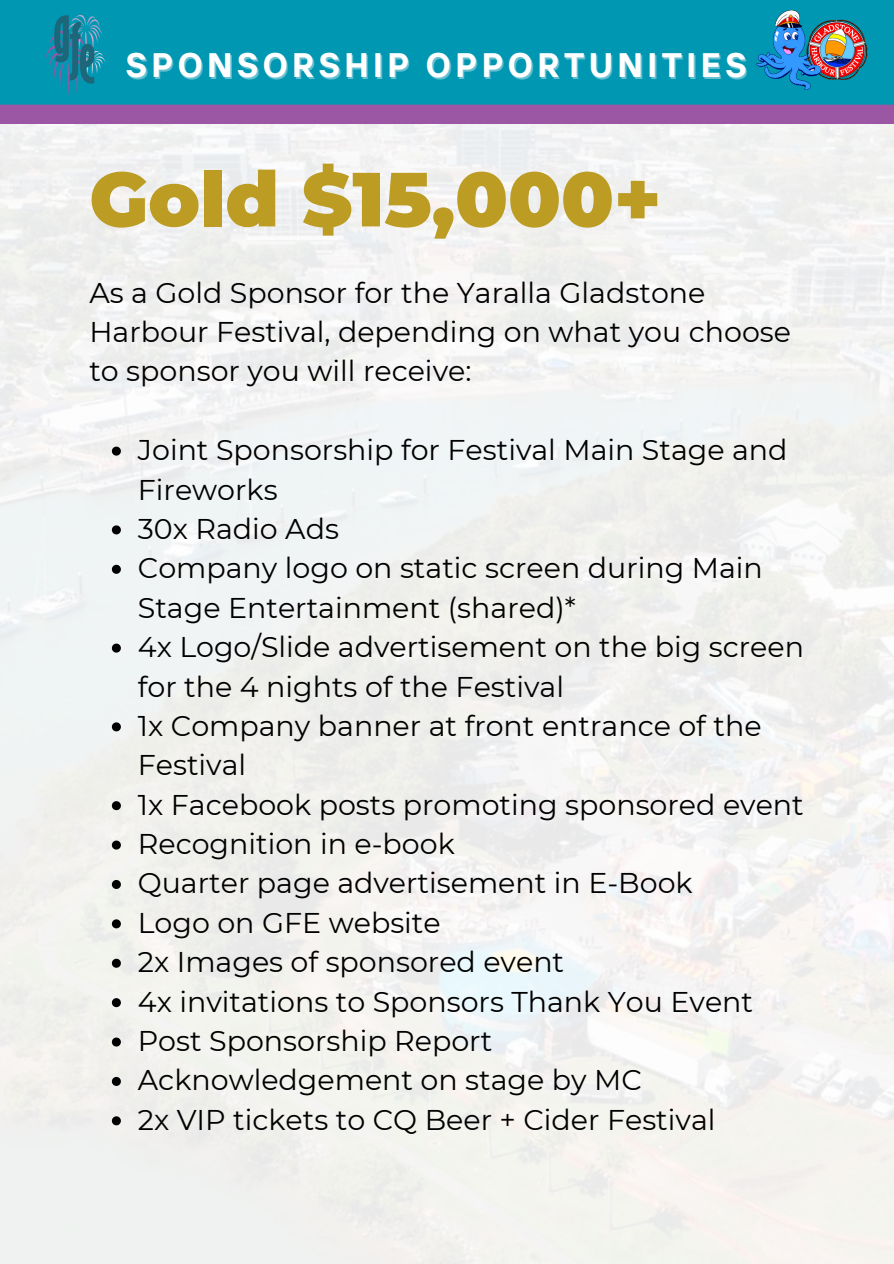
<style>
.page{position:relative;width:894px;height:1264px;background:#fff}
.page>*{position:absolute;margin:0;border:0;box-sizing:border-box;transform-origin:0 0}
.t1{font:900 76.5px "Montserrat";color:#bc9c22}
.t2{font:700 33.9px "TT Interphases";letter-spacing:.13em;color:#fff}
.t3{font:28.5px/39.3px "Montserrat";color:#000}
</style>
<div class="page">
<img style="left:0;top:124px;width:893px;height:1139px">
<svg style="left:0;top:0;width:893px;height:124px;background:#1b8baf"></svg>
<img style="left:39px;top:12px;width:71px;height:84px">
<img style="left:756px;top:10px;width:112px;height:79px">
<svg style="left:112px;top:446px;width:9px;height:9px"></svg>
<svg style="left:112px;top:525px;width:9px;height:9px"></svg>
<svg style="left:112px;top:565px;width:9px;height:9px"></svg>
<svg style="left:112px;top:643px;width:9px;height:9px"></svg>
<svg style="left:112px;top:722px;width:9px;height:9px"></svg>
<svg style="left:112px;top:801px;width:9px;height:9px"></svg>
<svg style="left:112px;top:840px;width:9px;height:9px"></svg>
<svg style="left:112px;top:880px;width:9px;height:9px"></svg>
<svg style="left:112px;top:919px;width:9px;height:9px"></svg>
<svg style="left:112px;top:958px;width:9px;height:9px"></svg>
<svg style="left:112px;top:998px;width:9px;height:9px"></svg>
<svg style="left:112px;top:1037px;width:9px;height:9px"></svg>
<svg style="left:112px;top:1076px;width:9px;height:9px"></svg>
<svg style="left:112px;top:1116px;width:9px;height:9px"></svg>
<p class="t2" style="left:126px;top:43px;width:622px">SPONSORSHIP OPPORTUNITIES</p>
<p class="t1" style="left:89px;top:152px;width:573px">Gold $15,000+</p>
<p class="t3" style="left:89px;top:273px;width:703px">As a Gold Sponsor for the Yaralla Gladstone<br>Harbour Festival, depending on what you choose to sponsor you will receive:</p>
<p class="t3" style="left:138px;top:430px;width:651px">Joint Sponsorship for Festival Main Stage and<br>Fireworks</p>
<p class="t3" style="left:138px;top:509px;width:203px">30x Radio Ads</p>
<p class="t3" style="left:138px;top:548px;width:626px">Company logo on static screen during Main<br>Stage Entertainment (shared)*</p>
<p class="t3" style="left:138px;top:627px;width:667px">4x Logo/Slide advertisement on the big screen for the 4 nights of the Festival</p>
<p class="t3" style="left:138px;top:706px;width:625px">1x Company banner at front entrance of the<br>Festival</p>
<p class="t3" style="left:138px;top:784px;width:667px">1x Facebook posts promoting sponsored event</p>
<p class="t3" style="left:138px;top:824px;width:318px">Recognition in e-book</p>
<p class="t3" style="left:138px;top:863px;width:556px">Quarter page advertisement in E-Book</p>
<p class="t3" style="left:138px;top:903px;width:304px">Logo on GFE website</p>
<p class="t3" style="left:138px;top:942px;width:428px">2x Images of sponsored event</p>
<p class="t3" style="left:138px;top:981px;width:616px">4x invitations to Sponsors Thank You Event</p>
<p class="t3" style="left:138px;top:1021px;width:356px">Post Sponsorship Report</p>
<p class="t3" style="left:138px;top:1060px;width:579px">Acknowledgement on stage by MC<br>2x VIP tickets to CQ Beer + Cider Festival</p>
</div>
